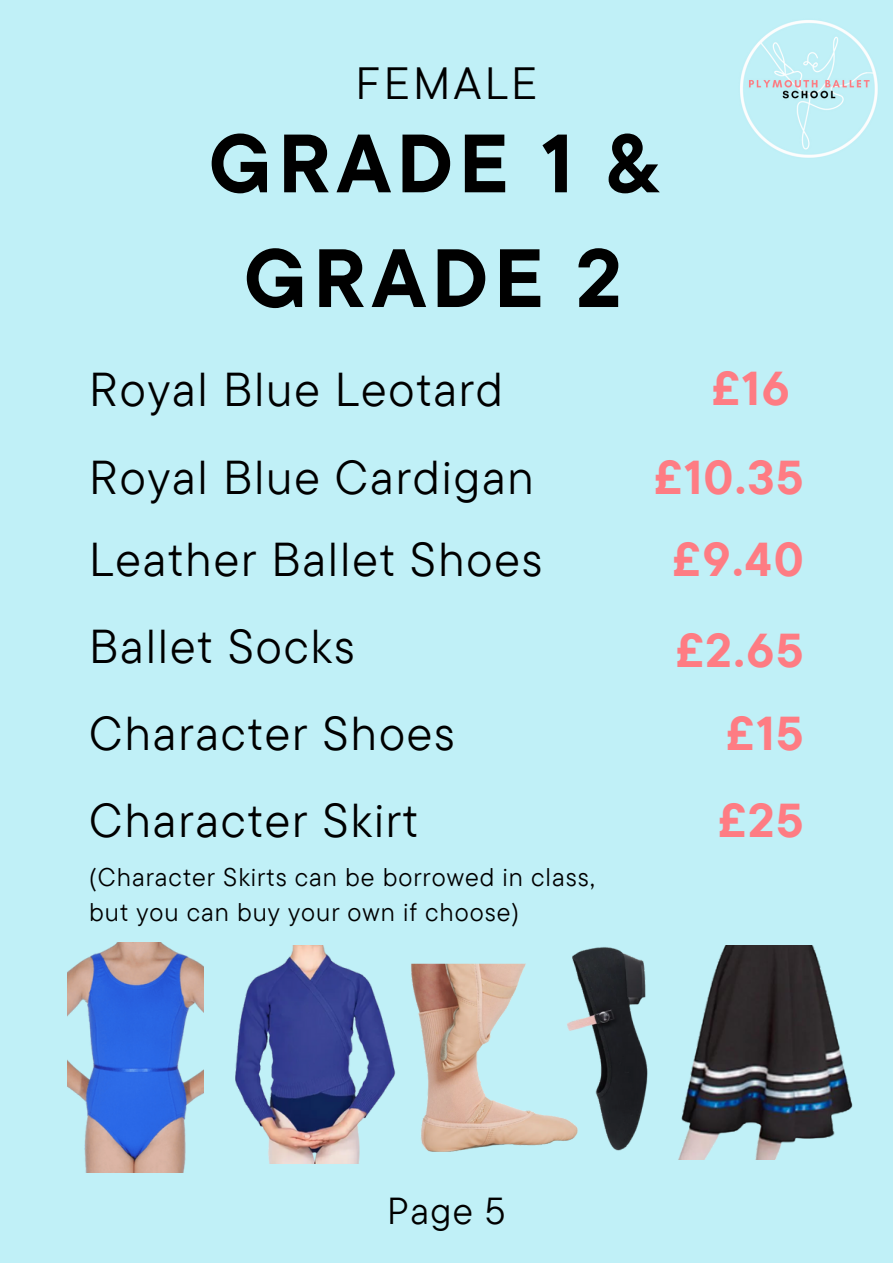
<style>
.page{position:relative;width:893px;height:1264px;background:#fff}
.page>*{position:absolute;margin:0;border:0;box-sizing:border-box;transform-origin:0 0}
.t1{font:700 82.5px "TT Commons Pro";letter-spacing:.075em;color:#000}
.t2{font:47.4px "TT Commons Pro";letter-spacing:.04em;color:#000}
.t3{font:700 47.4px "TT Commons Pro";letter-spacing:.04em;color:#fe7c83}
.t4{font:45px "TT Commons Pro";letter-spacing:.075em;color:#000}
.t5{font:37.5px "TT Commons Pro";color:#000}
.t6{font:25.5px/34.8px "TT Commons Pro";letter-spacing:.04em;color:#000}
</style>
<div class="page">
<div style="left:0;top:0;width:892px;height:1262px;background:#c0f0f7"></div>
<img style="left:572px;top:947px;width:76px;height:204px">
<img style="left:394px;top:963px;width:188px;height:188px;border-radius:12px">
<img style="left:67px;top:942px;width:136px;height:230px">
<img style="left:235px;top:945px;width:178px;height:218px">
<img style="left:679px;top:945px;width:174px;height:213px">
<img style="left:740px;top:20px;width:138px;height:138px">
<p class="t4" style="left:355px;top:54px;width:183px">FEMALE</p>
<p class="t1" style="left:209px;top:110px;width:449px">GRADE 1 &amp;</p>
<p class="t1" style="left:244px;top:224px;width:379px">GRADE 2</p>
<p class="t2" style="left:89px;top:359px;width:415px">Royal Blue Leotard</p>
<p class="t3" style="left:711px;top:357px;width:79px">£16</p>
<p class="t2" style="left:89px;top:446px;width:446px">Royal Blue Cardigan</p>
<p class="t3" style="left:654px;top:446px;width:151px">£10.35</p>
<p class="t2" style="left:89px;top:529px;width:454px">Leather Ballet Shoes</p>
<p class="t3" style="left:672px;top:529px;width:132px">£9.40</p>
<p class="t2" style="left:89px;top:615px;width:267px">Ballet Socks</p>
<p class="t3" style="left:675px;top:619px;width:129px">£2.65</p>
<p class="t2" style="left:89px;top:702px;width:367px">Character Shoes</p>
<p class="t3" style="left:726px;top:702px;width:79px">£15</p>
<p class="t2" style="left:89px;top:789px;width:330px">Character Skirt</p>
<p class="t3" style="left:718px;top:789px;width:87px">£25</p>
<p class="t6" style="left:89px;top:858px;width:507px">(Character Skirts can be borrowed in class, but you can buy your own if choose)</p>
<p class="t5" style="left:387px;top:1186px;width:120px">Page 5</p>
</div>
